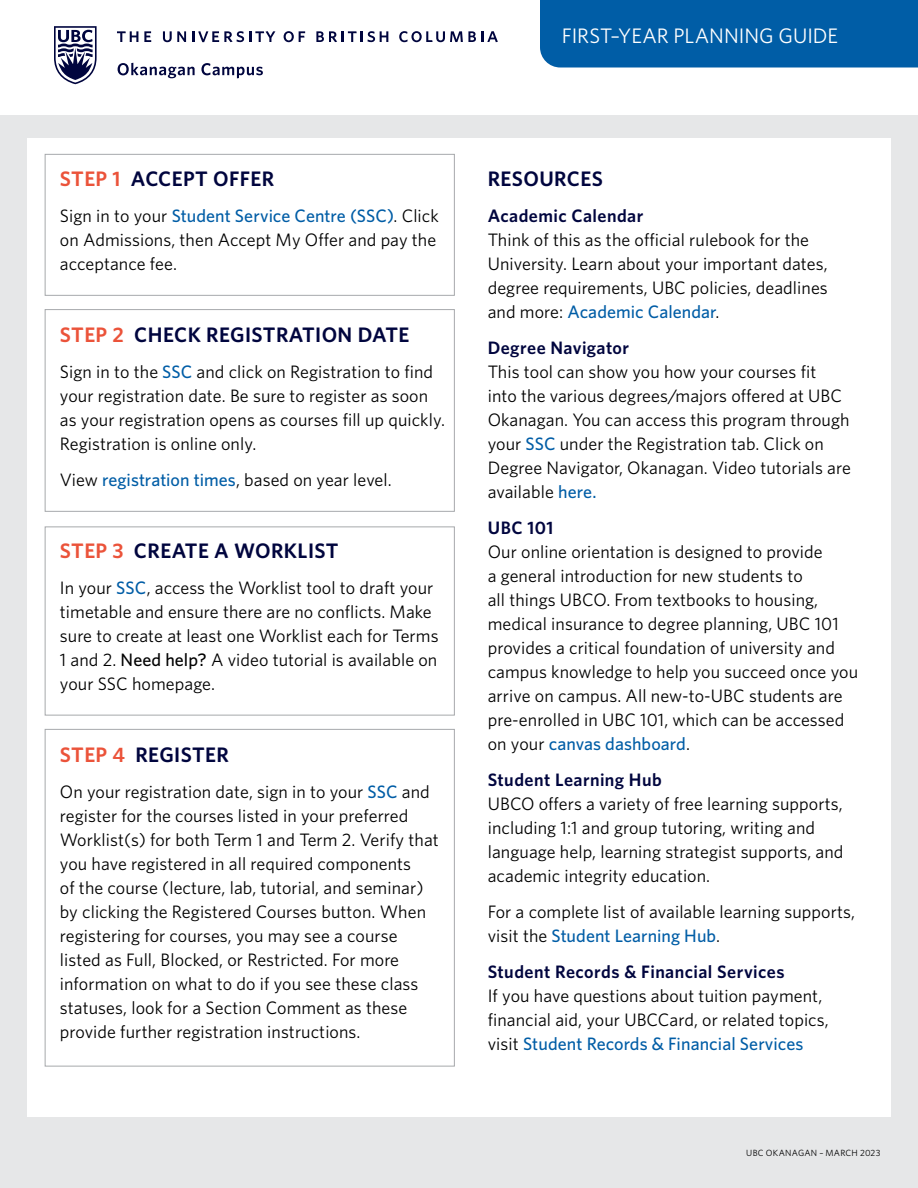
<style>
.page{position:relative;width:918px;height:1188px;background:#fff}
.page>*{position:absolute;margin:0;border:0;box-sizing:border-box;transform-origin:0 0}
.t1{font:600 21px "Whitney";letter-spacing:.02em;color:#00053e}
.t2{font:21px "Whitney";letter-spacing:-.005em;color:#fff}
.t3{font:18px/24px "Whitney";letter-spacing:.005em;color:#000}
.t4{font:600 18px "Whitney";letter-spacing:.025em;color:#00053e}
.t5{font:9px "Whitney";letter-spacing:.025em;color:#000}
.s1{color:#eb533a}
.s2{font-weight:500;color:#005da6}
.s3{font-weight:500}
</style>
<div class="page">
<div style="left:0;top:115px;width:918px;height:1073px;background:#e6e7e8"></div>
<div style="left:27px;top:138px;width:864px;height:979px;background:#fff"></div>
<svg style="left:54px;top:26px;width:43px;height:58px"></svg>
<svg style="left:117px;top:31px;width:21px;height:11px"></svg>
<svg style="left:144px;top:31px;width:7px;height:11px"></svg>
<svg style="left:163px;top:31px;width:23px;height:11px"></svg>
<svg style="left:192px;top:31px;width:83px;height:11px"></svg>
<svg style="left:284px;top:31px;width:21px;height:11px"></svg>
<svg style="left:316px;top:31px;width:72px;height:11px"></svg>
<svg style="left:399px;top:31px;width:99px;height:11px"></svg>
<svg style="left:118px;top:63px;width:77px;height:15px"></svg>
<svg style="left:201px;top:63px;width:62px;height:15px"></svg>
<div style="left:540px;top:0;width:378px;height:68px;background:#005da6"></div>
<div style="left:45px;top:154px;width:410px;height:142px;border:1px solid #a7a9ac"></div>
<div style="left:45px;top:309px;width:410px;height:203px;border:1px solid #a7a9ac"></div>
<div style="left:45px;top:526px;width:410px;height:190px;border:1px solid #a7a9ac"></div>
<div style="left:45px;top:729px;width:410px;height:337px;border:1px solid #a7a9ac"></div>
<p class="t2" style="left:562px;top:22px;width:278px">FIRST–YEAR PLANNING GUIDE</p>
<p class="t1" style="left:60px;top:165px;width:216px"><span class="s1">STEP 1</span> ACCEPT OFFER</p>
<p class="t3" style="left:60px;top:203px;width:380px">Sign in to your <span class="s2">Student Service Centre (SSC)</span>. Click on Admissions, then Accept My Offer and pay the acceptance fee.</p>
<p class="t1" style="left:60px;top:321px;width:351px"><span class="s1">STEP 2</span> CHECK REGISTRATION DATE</p>
<p class="t3" style="left:60px;top:359px;width:387px">Sign in to the <span class="s2">SSC</span> and click on Registration to find your registration date. Be sure to register as soon as your registration opens as courses fill up quickly.<br>Registration is online only.</p>
<p class="t3" style="left:60px;top:467px;width:333px">View <span class="s2">registration times</span>, based on year level.</p>
<p class="t1" style="left:60px;top:537px;width:280px"><span class="s1">STEP 3</span> CREATE A WORKLIST</p>
<p class="t3" style="left:60px;top:575px;width:380px">In your <span class="s2">SSC</span>, access the Worklist tool to draft your timetable and ensure there are no conflicts. Make sure to create at least one Worklist each for Terms 1 and 2. <span class="s3">Need help?</span> A video tutorial is available on your SSC homepage.</p>
<p class="t1" style="left:60px;top:741px;width:171px"><span class="s1">STEP 4</span> REGISTER</p>
<p class="t3" style="left:60px;top:779px;width:380px">On your registration date, sign in to your <span class="s2">SSC</span> and register for the courses listed in your preferred Worklist(s) for both Term 1 and Term 2. Verify that you have registered in all required components<br>of the course (lecture, lab, tutorial, and seminar) by clicking the Registered Courses button. When registering for courses, you may see a course listed as Full, Blocked, or Restricted. For more information on what to do if you see these class statuses, look for a Section Comment as these provide further registration instructions.</p>
<p class="t1" style="left:488px;top:165px;width:117px">RESOURCES</p>
<p class="t4" style="left:488px;top:204px;width:157px">Academic Calendar</p>
<p class="t3" style="left:488px;top:227px;width:342px">Think of this as the official rulebook for the University. Learn about your important dates, degree requirements, UBC policies, deadlines and more: <span class="s2">Academic Calendar</span>.</p>
<p class="t4" style="left:488px;top:336px;width:143px">Degree Navigator</p>
<p class="t3" style="left:488px;top:359px;width:365px">This tool can show you how your courses fit<br>into the various degrees/majors offered at UBC Okanagan. You can access this program through your <span class="s2">SSC</span> under the Registration tab. Click on Degree Navigator, Okanagan. Video tutorials are available <span class="s2">here.</span></p>
<p class="t4" style="left:488px;top:516px;width:67px">UBC 101</p>
<p class="t3" style="left:488px;top:539px;width:372px">Our online orientation is designed to provide<br>a general introduction for new students to<br>all things UBCO. From textbooks to housing, medical insurance to degree planning, UBC 101 provides a critical foundation of university and campus knowledge to help you succeed once you arrive on campus. All new-to-UBC students are pre-enrolled in UBC 101, which can be accessed on your <span class="s2">canvas dashboard</span>.</p>
<p class="t4" style="left:488px;top:768px;width:176px">Student Learning Hub</p>
<p class="t3" style="left:488px;top:791px;width:357px">UBCO offers a variety of free learning supports, including 1:1 and group tutoring, writing and language help, learning strategist supports, and academic integrity education.</p>
<p class="t3" style="left:488px;top:899px;width:369px">For a complete list of available learning supports, visit the <span class="s2">Student Learning Hub</span>.</p>
<p class="t4" style="left:488px;top:960px;width:298px">Student Records &amp; Financial Services</p>
<p class="t3" style="left:488px;top:983px;width:343px">If you have questions about tuition payment, financial aid, your UBCCard, or related topics, visit <span class="s2">Student Records &amp; Financial Services</span></p>
<p class="t5" style="left:746px;top:1146px;width:136px">UBC OKANAGAN – MARCH 2023</p>
</div>
